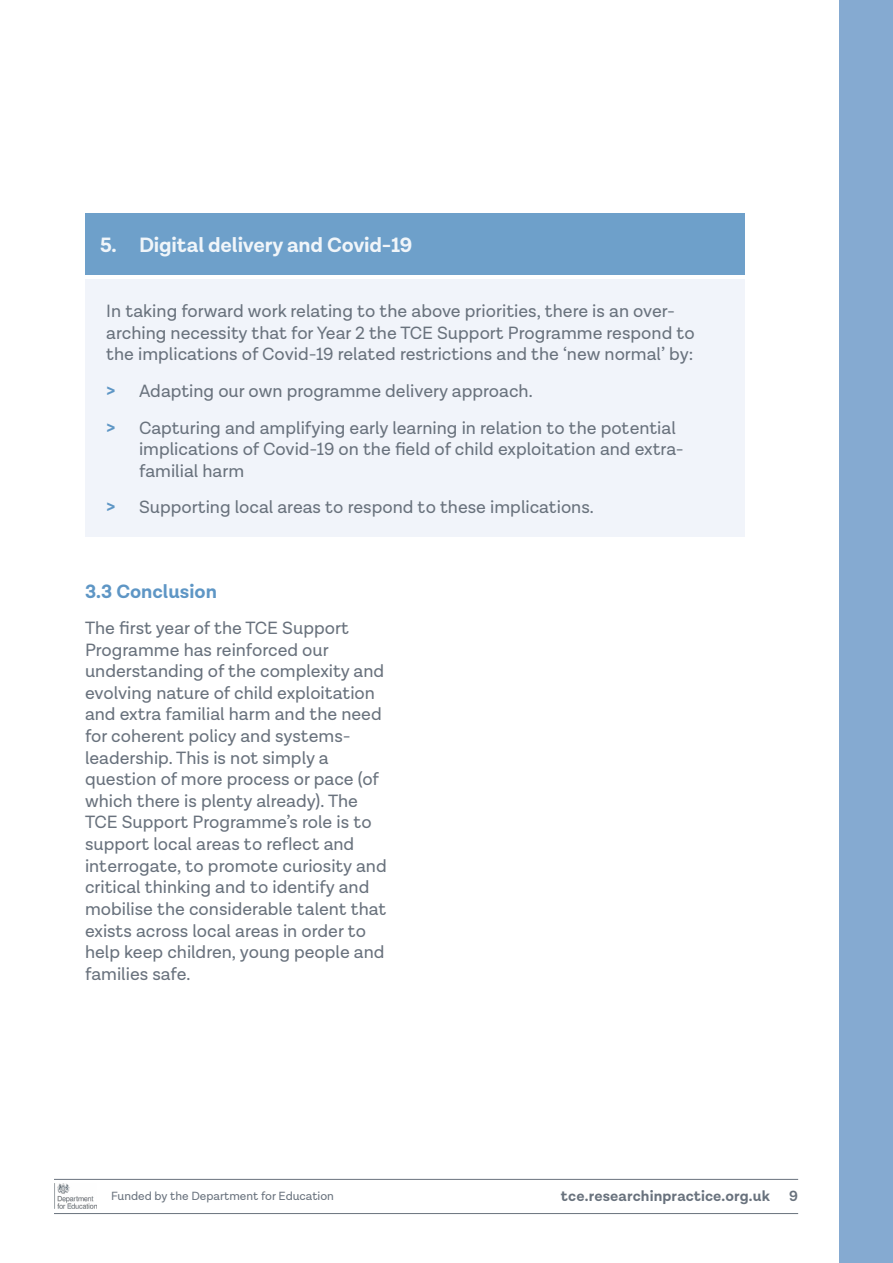
<style>
.page{position:relative;width:893px;height:1263px;background:#fff}
.page>*{position:absolute;margin:0;border:0;box-sizing:border-box;transform-origin:0 0}
.t1{font:700 21px "Lota Grotesque Alt 1";letter-spacing:-.01em;color:#fff}
.t2{font:700 19.5px "Lota Grotesque Alt 1";color:#5e96c5}
.t3{font:18px/21.6px "Lota Grotesque Alt 1";color:#69727d}
.t4{font:700 15px "Lota Grotesque Alt 1";letter-spacing:.01em;color:#69727d}
.t5{font:600 15px "Lota Grotesque Alt 1";color:#69727d}
.t6{font:12px "Lota Grotesque Alt 1";color:#69727d}
.s1{font-weight:700;color:#5e96c5}
</style>
<div class="page">
<div style="left:839px;top:0;width:54px;height:1263px;background:#85aad1"></div>
<hr style="left:54px;top:1213px;width:744px;height:1px;background:#69727d">
<hr style="left:54px;top:1179px;width:744px;height:1px;background:#69727d">
<img style="left:54px;top:1183px;width:42px;height:25px">
<div style="left:85px;top:213px;width:659px;height:62px;background:#6ea0ca"></div>
<div style="left:85px;top:279px;width:659px;height:257px;background:#f1f4fa"></div>
<p class="t1" style="left:100px;top:233px;width:314px">5. Digital delivery and Covid-19</p>
<p class="t3" style="left:106px;top:301px;width:590px">In taking forward work relating to the above priorities, there is an over&shy;arching necessity that for Year 2 the TCE Support Programme respond to the implications of Covid-19 related restrictions and the ‘new normal’ by:</p>
<p class="t3" style="left:106px;top:373px;width:571px;line-height:36.6px"><span class="s1">&gt;</span> Adapting our own programme delivery approach.<br><span class="s1">&gt;</span> Capturing and amplifying early learning in relation to the potential</p>
<p class="t3" style="left:139px;top:439px;width:546px">implications of Covid-19 on the field of child exploitation and extra&shy;familial harm</p>
<p class="t3" style="left:106px;top:497px;width:489px"><span class="s1">&gt;</span> Supporting local areas to respond to these implications.</p>
<p class="t2" style="left:85px;top:580px;width:133px">3.3 Conclusion</p>
<p class="t3" style="left:85px;top:618px;width:303px">The first year of the TCE Support Programme has reinforced our understanding of the complexity and evolving nature of child exploitation and extra familial harm and the need for coherent policy and systems&shy;leadership. This is not simply a question of more process or pace (of which there is plenty already). The TCE Support Programme’s role is to support local areas to reflect and interrogate, to promote curiosity and critical thinking and to identify and mobilise the considerable talent that exists across local areas in order to help keep children, young people and families safe.</p>
<p class="t6" style="left:111px;top:1189px;width:224px">Funded by the Department for Education</p>
<p class="t4" style="left:561px;top:1187px;width:210px">tce.researchinpractice.org.uk</p>
<p class="t5" style="left:789px;top:1187px;width:10px">9</p>
</div>
